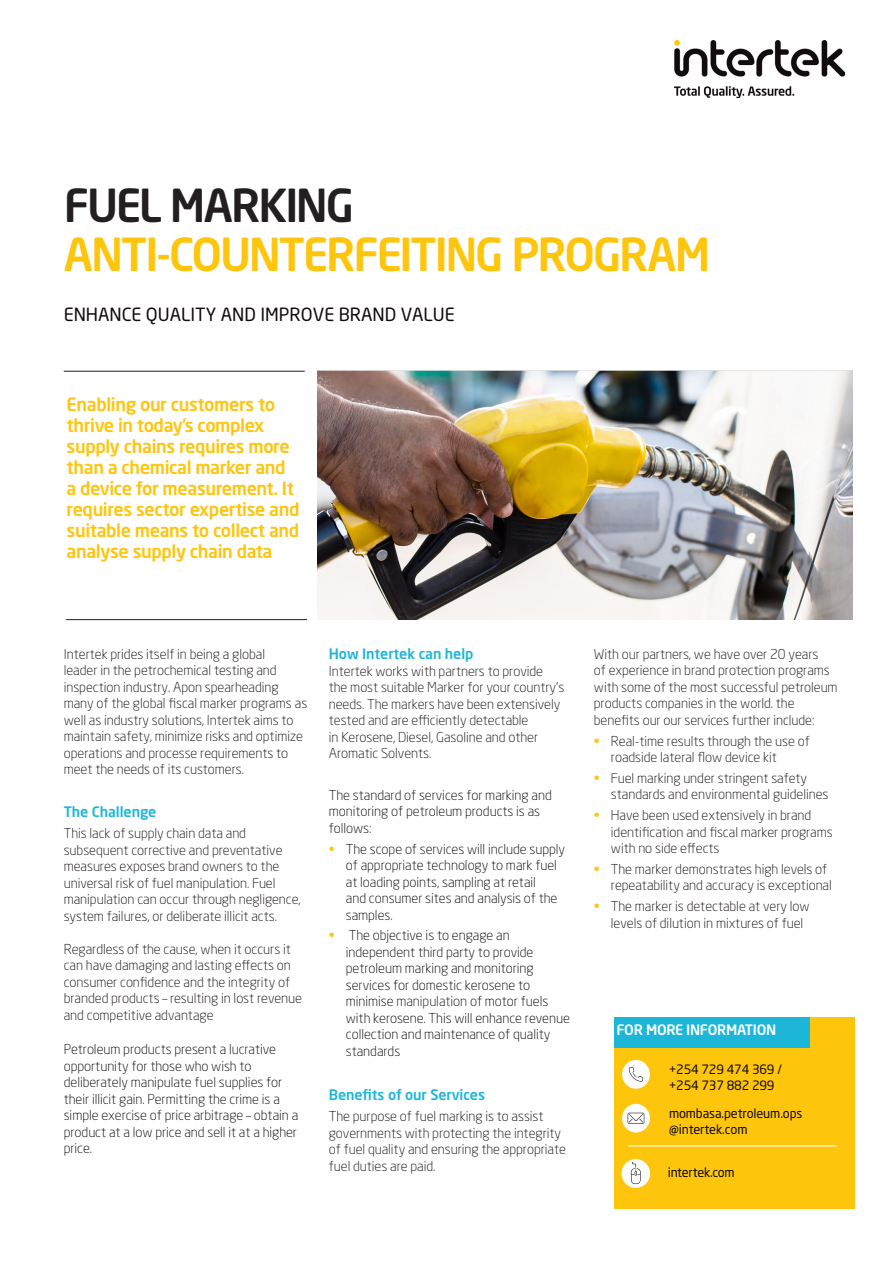
<style>
.page{position:relative;width:893px;height:1263px;background:#fff}
.page>*{position:absolute;margin:0;border:0;box-sizing:border-box;transform-origin:0 0}
.Heading__Title{font:500 45px "Neo Sans Std";letter-spacing:-.045em;color:#fec50d}
.Heading__Title-2{font:500 45px "Neo Sans Std";letter-spacing:-.05em;color:#231f20}
.Body_Text__large{font:500 18px/21px "Neo Sans Std";letter-spacing:-.02em;color:#fec50d}
.Heading__Title-3{font:18px "Neo Sans Std";color:#110a0c}
.t1{font:500 14.25px "Neo Sans Std";letter-spacing:-.005em;color:#1cb6d8}
.More_Information{font:500 14.25px "Neo Sans Std";letter-spacing:-.02em;color:#fff}
.Body_Text{font:300 13.5px/16.5px "Neo Sans Std";letter-spacing:-.005em;color:#110a0c}
.t2{font:300 13.5px/16.5px "Neo Sans Std";letter-spacing:-.005em;color:#000}
.Contact_Details{font:12.75px/15.3px "Neo Sans Std";letter-spacing:-.015em;color:#110a0c}
.s1{font-size:14.25px;color:#fec50d}
.s2{color:#110a0c}
</style>
<div class="page">
<hr style="left:66px;top:619px;width:241px;height:1px;background:#231f20">
<hr style="left:64px;top:371px;width:241px;height:1px;background:#231f20">
<img style="left:674px;top:41px;width:170px;height:57px">
<div style="left:614px;top:1017px;width:241px;height:191px;background:#fec50d"></div>
<hr style="left:628px;top:1145px;width:209px;height:1px;background:#fff">
<div style="left:622px;top:1104px;width:28px;height:28px;background:#fff;border-radius:50%"></div>
<svg style="left:628px;top:1113px;width:16px;height:11px"></svg>
<div style="left:621px;top:1159px;width:29px;height:29px;background:#fff;border-radius:50%"></div>
<svg style="left:631px;top:1162px;width:10px;height:22px"></svg>
<div style="left:614px;top:1017px;width:195px;height:31px;background:#1cb6d8"></div>
<div style="left:622px;top:1060px;width:28px;height:29px;background:#fff;border-radius:50%"></div>
<svg style="left:629px;top:1067px;width:14px;height:15px"></svg>
<img style="left:318px;top:371px;width:535px;height:248px">
<p class="Heading__Title-2" style="left:64px;top:177px;width:292px">FUEL MARKING</p>
<p class="Heading__Title" style="left:64px;top:226px;width:648px">ANTI-COUNTERFEITING PROGRAM</p>
<p class="Heading__Title-3" style="left:64px;top:303px;width:392px">ENHANCE QUALITY AND IMPROVE BRAND VALUE</p>
<p class="Body_Text__large" style="left:67px;top:394px;width:234px">Enabling our customers to thrive in today’s complex supply chains requires more than a chemical marker and a device for measurement. It requires sector expertise and suitable means to collect and analyse supply chain data</p>
<p class="Body_Text" style="left:64px;top:645px;width:245px">Intertek prides itself in being a global<br>leader in the petrochemical testing and inspection industry. Apon spearheading many of the global fiscal marker programs as well as industry solutions, Intertek aims to maintain safety, minimize risks and optimize operations and processe requirements to meet the needs of its customers.</p>
<p class="t1" style="left:64px;top:803px;width:94px">The Challenge</p>
<p class="Body_Text" style="left:64px;top:825px;width:239px">This lack of supply chain data and subsequent corrective and preventative measures exposes brand owners to the universal risk of fuel manipulation. Fuel manipulation can occur through negligence, system failures, or deliberate illicit acts.</p>
<p class="Body_Text" style="left:64px;top:940px;width:240px">Regardless of the cause, when it occurs it can have damaging and lasting effects on consumer confidence and the integrity of branded products – resulting in lost revenue and competitive advantage</p>
<p class="t2" style="left:64px;top:1041px;width:236px">Petroleum products present a lucrative opportunity for those who wish to deliberately manipulate fuel supplies for their illicit gain. Permitting the crime is a simple exercise of price arbitrage – obtain a product at a low price and sell it at a higher price.</p>
<p class="t1" style="left:329px;top:645px;width:146px">How Intertek can help</p>
<p class="Body_Text" style="left:329px;top:663px;width:237px">Intertek works with partners to provide the most suitable Marker for your country’s needs. The markers have been extensively tested and are efficiently detectable<br>in Kerosene, Diesel, Gasoline and other Aromatic Solvents.</p>
<p class="t2" style="left:329px;top:787px;width:224px">The standard of services for marking and monitoring of petroleum products is as follows:</p>
<p class="t2" style="left:346px;top:840px;width:221px;text-indent:-17px"><span class="s1">•</span> The scope of services will include supply of appropriate technology to mark fuel at loading points, sampling at retail<br>and consumer sites and analysis of the samples.</p>
<p class="t2" style="left:346px;top:927px;width:226px;text-indent:-17px"><span class="s1">•</span> The objective is to engage an independent third party to provide petroleum marking and monitoring services for domestic kerosene to minimise <span class="s2">manipulation</span> of motor fuels with kerosene. This will enhance revenue collection and maintenance of quality standards</p>
<p class="t1" style="left:329px;top:1086px;width:158px">Benefits of our Services</p>
<p class="Body_Text" style="left:329px;top:1108px;width:239px">The purpose of fuel marking is to assist governments with protecting the integrity of fuel quality and ensuring the appropriate fuel duties are paid.</p>
<p class="Body_Text" style="left:594px;top:645px;width:245px">With our partners, we have over 20 years<br>of experience in brand protection programs with some of the most successful petroleum products companies in the world. the benefits our our services further include:</p>
<p class="Body_Text" style="left:611px;top:732px;width:200px;text-indent:-17px"><span class="s1">•</span> Real-time results through the use of roadside lateral flow device kit</p>
<p class="Body_Text" style="left:611px;top:769px;width:219px;text-indent:-17px"><span class="s1">•</span> Fuel marking under stringent safety standards and environmental guidelines</p>
<p class="Body_Text" style="left:611px;top:807px;width:223px;text-indent:-17px"><span class="s1">•</span> Have been used extensively in brand identification and fiscal marker programs with no side effects</p>
<p class="Body_Text" style="left:611px;top:860px;width:222px;text-indent:-17px"><span class="s1">•</span> The marker demonstrates high levels of repeatability and accuracy is exceptional</p>
<p class="Body_Text" style="left:611px;top:898px;width:200px;text-indent:-17px"><span class="s1">•</span> The marker is detectable at very low levels of dilution in mixtures of fuel</p>
<p class="More_Information" style="left:617px;top:1021px;width:161px">FOR MORE INFORMATION</p>
<p class="Contact_Details" style="left:669px;top:1062px;width:115px">+254 729 474 369 / +254 737 882 299</p>
<p class="Contact_Details" style="left:669px;top:1106px;width:135px">mombasa.petroleum.ops @intertek.com</p>
<p class="Contact_Details" style="left:668px;top:1165px;width:68px">intertek.com</p>
</div>
